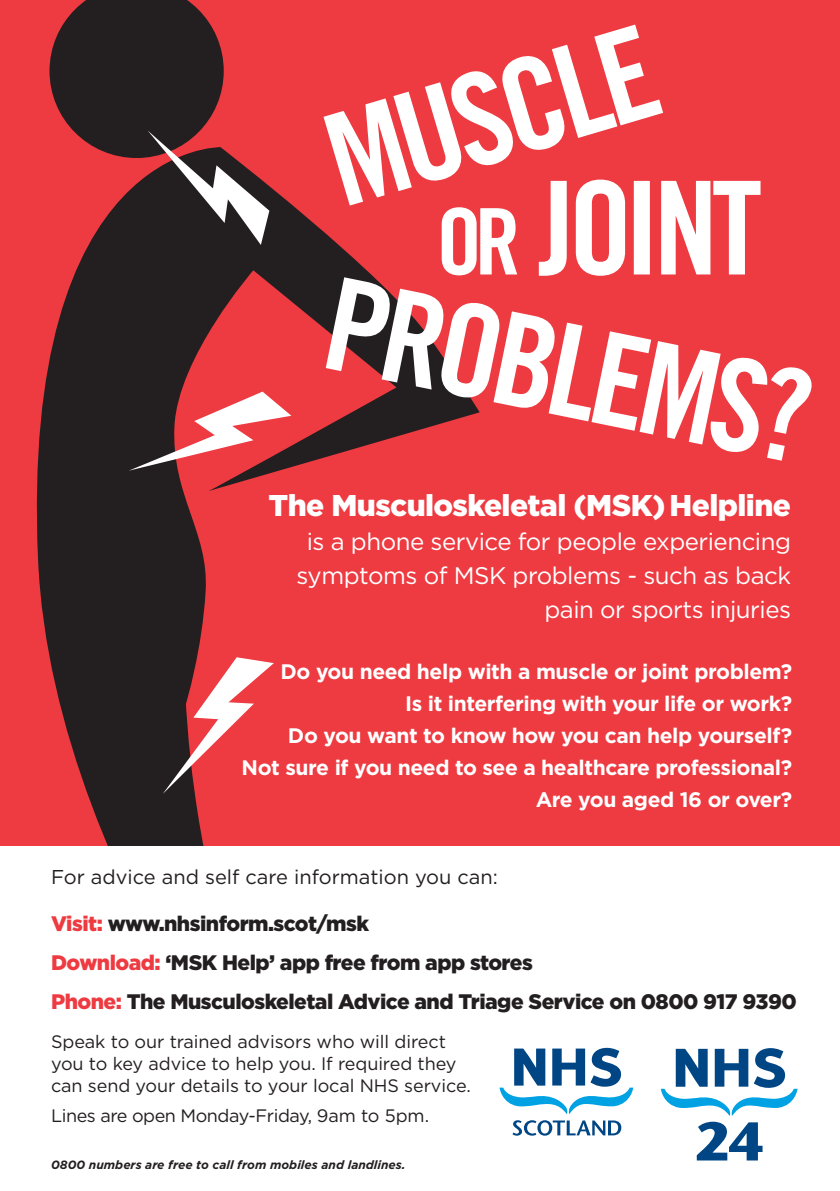
<style>
.page{position:relative;width:840px;height:1191px;background:#fff}
.page>*{position:absolute;margin:0;border:0;box-sizing:border-box;transform-origin:0 0}
.t1{font:900 30px "Gotham";letter-spacing:-.02em;color:#fff}
.t2{font:24px/34px "Gotham";letter-spacing:-.02em;color:#fff;text-align:right}
.t3{font:700 21px/31.8px "Gotham";letter-spacing:-.02em;color:#fff;text-align:right}
.t4{font:900 21px/38.6px "Gotham";letter-spacing:-.025em;color:#231f20}
.t5{font:20px "Gotham";color:#231f20}
.t6{font:18px/22px "Gotham";letter-spacing:-.005em;color:#231f20}
.t7{font:18px "Gotham";letter-spacing:-.025em;color:#231f20}
.t8{font:italic 700 12px "Gotham";color:#231f20}
.s1{color:#ee3a41}
</style>
<div class="page">
<div style="left:0;top:0;width:839px;height:845px;background:#ee3a41"></div>
<svg style="left:37px;top:186px;width:337px;height:659px"></svg>
<svg style="left:49px;top:0;width:220px;height:245px"></svg>
<svg style="left:129px;top:391px;width:162px;height:80px"></svg>
<svg style="left:323px;top:25px;width:339px;height:180px"></svg>
<svg style="left:325px;top:277px;width:487px;height:184px"></svg>
<svg style="left:441px;top:180px;width:319px;height:96px"></svg>
<svg style="left:660px;top:1048px;width:137px;height:67px"></svg>
<svg style="left:696px;top:1121px;width:66px;height:39px"></svg>
<svg style="left:512px;top:1120px;width:109px;height:15px"></svg>
<svg style="left:499px;top:1047px;width:134px;height:67px"></svg>
<svg style="left:163px;top:657px;width:111px;height:137px"></svg>
<h1 class="t1" style="left:268px;top:487px;width:523px">The Musculoskeletal (MSK) Helpline</h1>
<p class="t2" style="left:296px;top:524px;width:495px">is a phone service for people experiencing symptoms of MSK problems - such as back pain or sports injuries</p>
<p class="t3" style="left:241px;top:655px;width:552px">Do you need help with a muscle or joint problem?<br>Is it interfering with your life or work?<br>Do you want to know how you can help yourself?<br>Not sure if you need to see a healthcare professional?<br>Are you aged 16 or over?</p>
<p class="t5" style="left:51px;top:865px;width:448px">For advice and self care information you can:</p>
<p class="t4" style="left:51px;top:904px;width:746px"><span class="s1">Visit:</span> www.nhsinform.scot/msk<br><span class="s1">Download:</span> ‘MSK Help’ app free from app stores<br><span class="s1">Phone:</span> The Musculoskeletal Advice and Triage Service on 0800 917 9390</p>
<p class="t6" style="left:51px;top:1030px;width:421px">Speak to our trained advisors who will direct you to key advice to help you. If required they can send your details to your local NHS service.</p>
<p class="t7" style="left:51px;top:1104px;width:379px">Lines are open Monday-Friday, 9am to 5pm.</p>
<p class="t8" style="left:51px;top:1157px;width:356px">0800 numbers are free to call from mobiles and landlines.</p>
</div>
